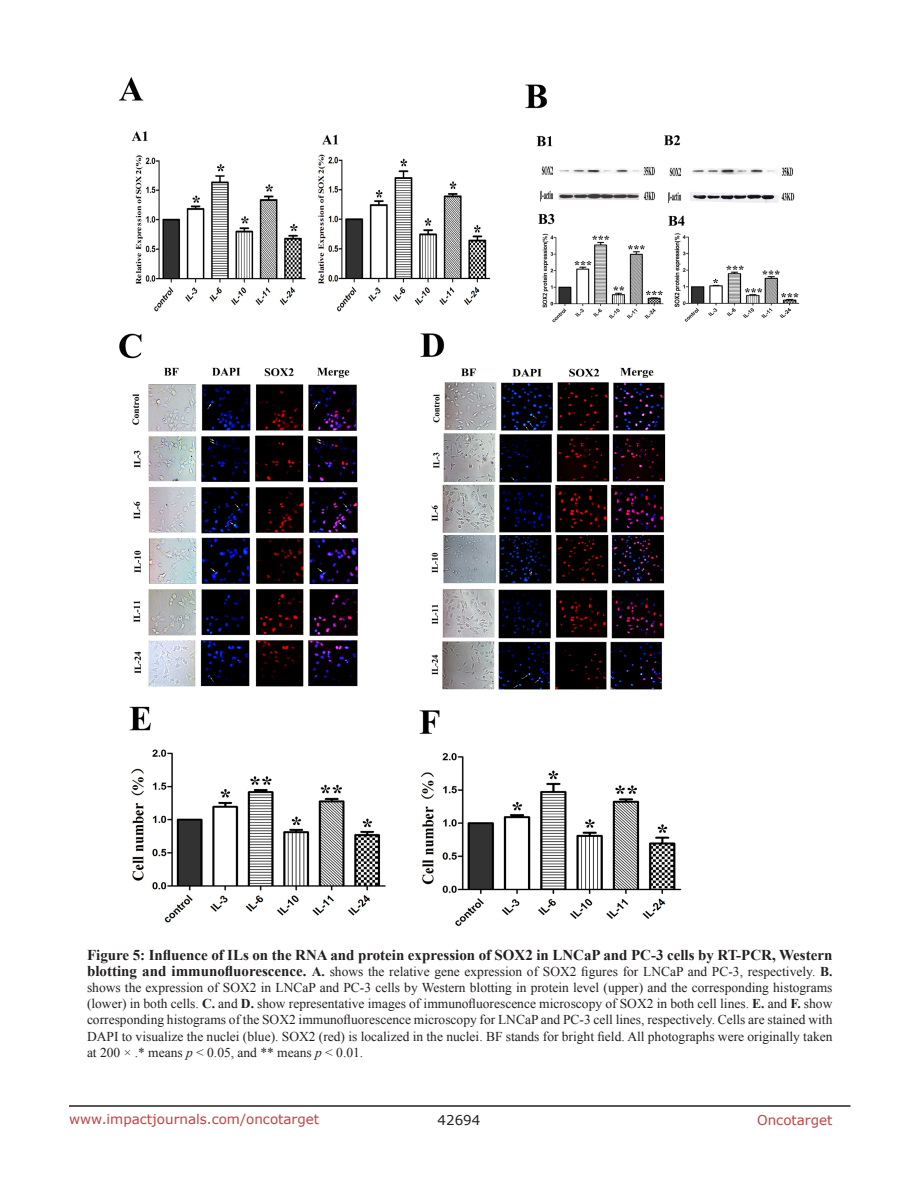
<style>
.page{position:relative;width:918px;height:1188px;background:#fff}
.page>*{position:absolute;margin:0;border:0;box-sizing:border-box;transform-origin:0 0}
.FigureText{font:700 15px "Times New Roman";color:#231f20}
.FigureText-2{font:13.5px/16.2px "Times New Roman";color:#231f20;text-align:justify}
.t1{font:13.5px "Verdana";color:#c24141}
.t2{font:13.5px "Verdana";color:#231f20}
.s1{font-weight:700;font-size:15px}
.s2{font-weight:700}
.s3{font-style:italic}
</style>
<div class="page">
<hr style="left:69px;top:1105px;width:781px;height:2px;background:#231f20">
<img style="left:119px;top:77px;width:681px;height:849px">
<p class="FigureText" style="left:87px;top:944px;width:747px">Figure 5: Influence of ILs on the RNA and protein expression of SOX2 in LNCaP and PC-3 cells by RT-PCR, Western</p>
<p class="FigureText-2" style="left:87px;top:963px;width:747px"><span class="s1">blotting and immunofluorescence.</span> <span class="s2">A.</span> shows the relative gene expression of SOX2 figures for LNCaP and PC-3, respectively. <span class="s2">B. </span>shows the expression of SOX2 in LNCaP and PC-3 cells by Western blotting in protein level (upper) and the corresponding histograms (lower) in both cells. <span class="s2">C.</span> and <span class="s2">D.</span> show representative images of immunofluorescence microscopy of SOX2 in both cell lines. <span class="s2">E.</span> and <span class="s2">F.</span> show corresponding histograms of the SOX2 immunofluorescence microscopy for LNCaP and PC-3 cell lines, respectively. Cells are stained with DAPI to visualize the nuclei (blue). SOX2 (red) is localized in the nuclei. BF stands for bright field. All photographs were originally taken at 200 × .* means <span class="s3">p</span> &lt; 0.05, and ** means <span class="s3">p</span> &lt; 0.01.</p>
<p class="t1" style="left:69px;top:1110px;width:252px">www.impactjournals.com/oncotarget</p>
<p class="t2" style="left:438px;top:1111px;width:44px">42694</p>
<p class="t1" style="left:757px;top:1111px;width:77px">Oncotarget</p>
</div>
